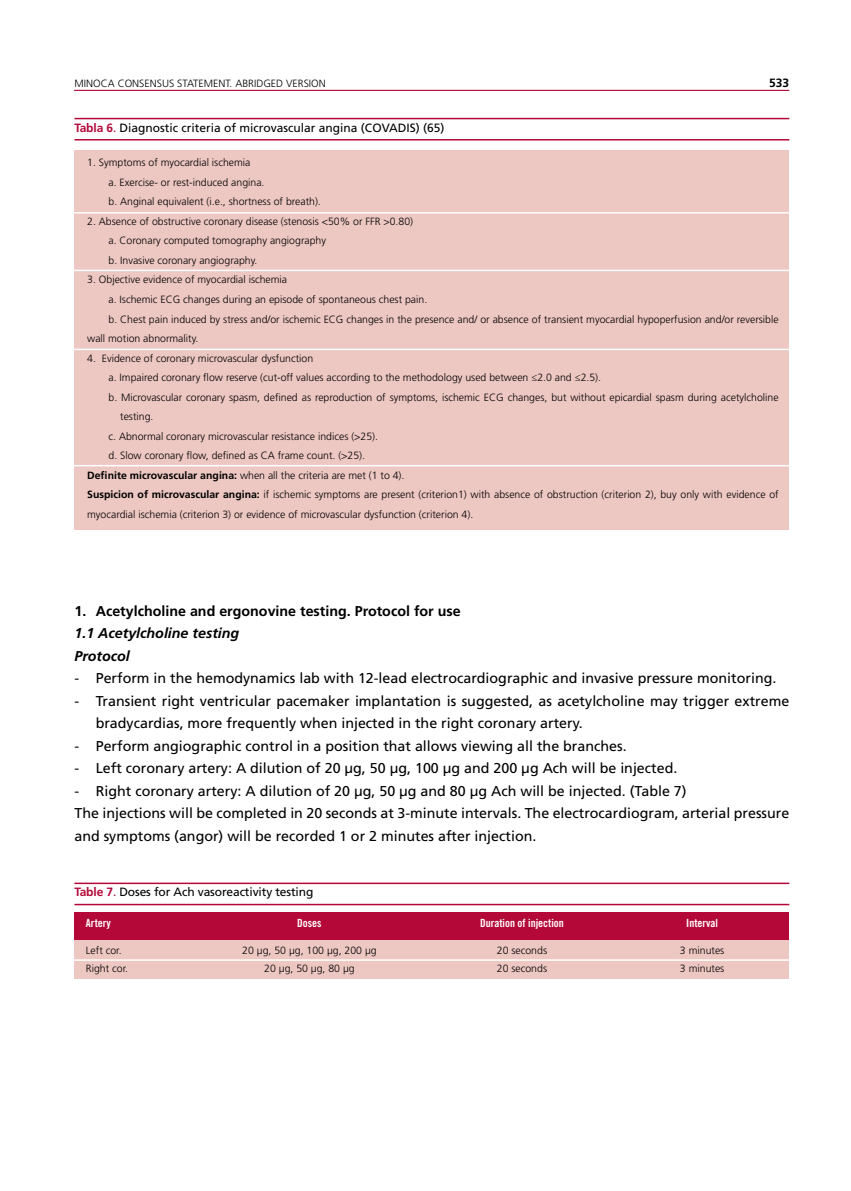
<style>
.page{position:relative;width:851px;height:1191px;background:#fff}
.page>*{position:absolute;margin:0;border:0;box-sizing:border-box;transform-origin:0 0}
.t1{font:14.25px/22.5px "Frutiger LT Std";color:#000}
.t2{font:700 14.25px "Frutiger LT Std";color:#000}
.t3{font:italic 700 14.25px/22.5px "Frutiger LT Std";color:#000}
.t4{font:12px "Frutiger LT Std";color:#000}
.t5{font:700 12px "Frutiger LT Std";color:#000}
.t6{font:11.25px "Trade Gothic LT Std Bd Cn 20";color:#fff}
.t7{font:300 10.5px/19.5px "Frutiger LT Std";color:#000}
.s1{font-weight:700;color:#b30838}
.s2{color:#b30838}
.s3{font-weight:700}
</style>
<div class="page">
<hr style="left:74px;top:90px;width:715px;height:1px;background:#b30838">
<div style="left:74px;top:150px;width:715px;height:379px;background:#edc7c2"></div>
<hr style="left:68px;top:212px;width:733px;height:2px;background:#fff">
<hr style="left:68px;top:270px;width:733px;height:1px;background:#fff">
<hr style="left:68px;top:349px;width:733px;height:1px;background:#fff">
<hr style="left:68px;top:465px;width:733px;height:1px;background:#fff">
<hr style="left:74px;top:139px;width:715px;height:1px;background:#b30838">
<hr style="left:74px;top:118px;width:715px;height:1px;background:#b30838">
<div style="left:74px;top:935px;width:715px;height:43px;background:#edc7c2"></div>
<div style="left:74px;top:912px;width:715px;height:27px;background:#b30838"></div>
<hr style="left:68px;top:959px;width:733px;height:1px;background:#fff">
<hr style="left:74px;top:903px;width:715px;height:2px;background:#b30838">
<hr style="left:74px;top:882px;width:715px;height:2px;background:#b30838">
<p class="t7" style="left:74px;top:74px;width:253px">MINOCA CONSENSUS STATEMENT. ABRIDGED VERSION</p>
<p class="t5" style="left:769px;top:75px;width:22px">533</p>
<p class="t4" style="left:74px;top:120px;width:371px"><span class="s1">Tabla 6</span><span class="s2">.</span> Diagnostic criteria of microvascular angina (COVADIS) (65)</p>
<p class="t7" style="left:108px;top:153px;width:214px;text-indent:-21px">1. Symptoms of myocardial ischemia<br>a. Exercise- or rest-induced angina.<br>b. Anginal equivalent (i.e., shortness of breath).</p>
<p class="t7" style="left:108px;top:212px;width:306px;text-indent:-21px">2. Absence of obstructive coronary disease (stenosis &lt;50% or FFR &gt;0.80) a. Coronary computed tomography angiography<br>b. Invasive coronary angiography.</p>
<p class="t7" style="left:87px;top:270px;width:201px">3. Objective evidence of myocardial ischemia</p>
<p class="t7" style="left:108px;top:290px;width:320px">a. Ischemic ECG changes during an episode of spontaneous chest pain.</p>
<p class="t7" style="left:108px;top:309px;width:671px">b. Chest pain induced by stress and/or ischemic ECG changes in the presence and/ or absence of transient myocardial hypoperfusion and/or reversible</p>
<p class="t7" style="left:87px;top:329px;width:113px">wall motion abnormality.</p>
<p class="t7" style="left:87px;top:348px;width:227px">4. Evidence of coronary microvascular dysfunction</p>
<p class="t7" style="left:108px;top:368px;width:494px">a. Impaired coronary flow reserve (cut-off values according to the methodology used between ≤2.0 and ≤2.5).</p>
<p class="t7" style="left:108px;top:387px;width:671px">b. Microvascular coronary spasm, defined as reproduction of symptoms, ischemic ECG changes, but without epicardial spasm during acetylcholine</p>
<p class="t7" style="left:120px;top:407px;width:35px">testing.</p>
<p class="t7" style="left:108px;top:426px;width:271px">c. Abnormal coronary microvascular resistance indices (&gt;25).</p>
<p class="t7" style="left:108px;top:446px;width:258px">d. Slow coronary flow, defined as CA frame count. (&gt;25).</p>
<p class="t7" style="left:87px;top:465px;width:319px"><span class="s3">Definite microvascular angina:</span> when all the criteria are met (1 to 4).</p>
<p class="t7" style="left:87px;top:485px;width:692px"><span class="s3">Suspicion of microvascular angina:</span> if ischemic symptoms are present (criterion1) with absence of obstruction (criterion 2), buy only with evidence of</p>
<p class="t7" style="left:87px;top:504px;width:387px">myocardial ischemia (criterion 3) or evidence of microvascular dysfunction (criterion 4).</p>
<h1 class="t2" style="left:74px;top:602px;width:388px">1. Acetylcholine and ergonovine testing. Protocol for use</h1>
<h1 class="t3" style="left:74px;top:622px;width:166px">1.1 Acetylcholine testing<br>Protocol</h1>
<h1 class="t1" style="left:74px;top:667px;width:703px">- Perform in the hemodynamics lab with 12-lead electrocardiographic and invasive pressure monitoring.</h1>
<h1 class="t1" style="left:96px;top:689px;width:695px;text-indent:-21px">- Transient right ventricular pacemaker implantation is suggested, as acetylcholine may trigger extreme bradycardias, more frequently when injected in the right coronary artery.</h1>
<h1 class="t1" style="left:74px;top:734px;width:553px">- Perform angiographic control in a position that allows viewing all the branches.</h1>
<h1 class="t1" style="left:74px;top:757px;width:604px">- Left coronary artery: A dilution of 20 μg, 50 μg, 100 μg and 200 μg Ach will be injected.</h1>
<p class="t1" style="left:74px;top:779px;width:716px">- Right coronary artery: A dilution of 20 μg, 50 μg and 80 μg Ach will be injected. (Table 7)<br>The injections will be completed in 20 seconds at 3-minute intervals. The electrocardiogram, arterial pressure and symptoms (angor) will be recorded 1 or 2 minutes after injection.</p>
<p class="t4" style="left:74px;top:885px;width:240px"><span class="s1">Table 7</span><span class="s2">.</span> Doses for Ach vasoreactivity testing</p>
<p class="t6" style="left:86px;top:916px;width:26px">Artery</p>
<p class="t6" style="left:297px;top:916px;width:26px">Doses</p>
<p class="t6" style="left:480px;top:916px;width:85px">Duration of injection</p>
<p class="t6" style="left:686px;top:916px;width:33px">Interval</p>
<p class="t7" style="left:86px;top:941px;width:44px;line-height:18px">Left cor.<br>Right cor.</p>
<p class="t7" style="left:242px;top:941px;width:136px;line-height:18px;text-align:center">20 μg, 50 μg, 100 μg, 200 μg<br>20 μg, 50 μg, 80 μg</p>
<p class="t7" style="left:497px;top:941px;width:52px;line-height:18px">20 seconds<br>20 seconds</p>
<p class="t7" style="left:680px;top:941px;width:46px;line-height:18px">3 minutes<br>3 minutes</p>
</div>
